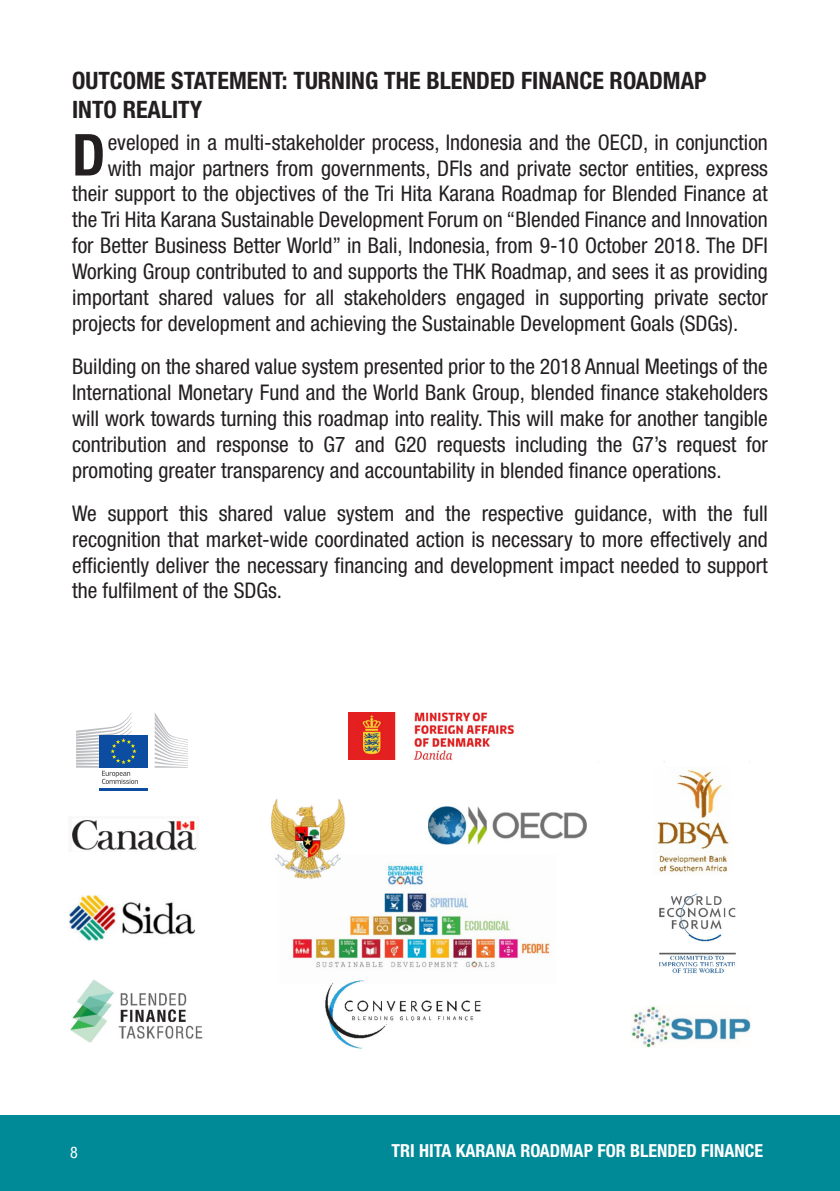
<style>
.page{position:relative;width:840px;height:1191px;background:#fff}
.page>*{position:absolute;margin:0;border:0;box-sizing:border-box;transform-origin:0 0}
.body_copy{font:700 condensed 58px "Helvetica Neue LT Std";color:#231f20}
.lil_heading{font:700 condensed 24px/28.8px "Helvetica Neue LT Std";color:#231f20}
.body_copy-2{font:condensed 21.6px/26px "Helvetica Neue LT Std";color:#231f20;text-align:justify}
.t1{font:700 condensed 18px "Helvetica Neue LT Std";color:#fff}
.t2{font:condensed 16px "Helvetica Neue LT Std";color:#fff}
</style>
<div class="page">
<div style="left:0;top:1115px;width:839px;height:76px;background:#008997"></div>
<img style="left:69px;top:762px;width:682px;height:287px">
<div style="left:99px;top:766px;width:49px;height:22px;background:#fff"></div>
<div style="left:99px;top:735px;width:49px;height:32px;background:#0d4da1"></div>
<hr style="left:99px;top:787px;width:49px;height:3px;background:#0d4da1">
<svg style="left:155px;top:713px;width:32px;height:54px"></svg>
<svg style="left:76px;top:713px;width:62px;height:71px"></svg>
<img style="left:348px;top:712px;width:166px;height:47px">
<p class="lil_heading" style="left:72px;top:66px;width:635px">OUTCOME STATEMENT: TURNING THE BLENDED FINANCE ROADMAP<br>INTO REALITY</p>
<p class="body_copy" style="left:72px;top:120px;width:35px">D</p>
<p class="body_copy-2" style="left:108px;top:129px;width:661px">eveloped in a multi-stakeholder process, Indonesia and the OECD, in conjunction</p>
<p class="body_copy-2" style="left:108px;top:155px;width:661px">with major partners from governments, DFIs and private sector entities, express</p>
<p class="body_copy-2" style="left:72px;top:181px;width:697px">their support to the objectives of the Tri Hita Karana Roadmap for Blended Finance at</p>
<p class="body_copy-2" style="left:72px;top:207px;width:697px">the Tri Hita Karana Sustainable Development Forum on “Blended Finance and Innovation</p>
<p class="body_copy-2" style="left:72px;top:232px;width:697px">for Better Business Better World” in Bali, Indonesia, from 9-10 October 2018. The DFI</p>
<p class="body_copy-2" style="left:72px;top:258px;width:697px">Working Group contributed to and supports the THK Roadmap, and sees it as providing</p>
<p class="body_copy-2" style="left:72px;top:284px;width:697px">important shared values for all stakeholders engaged in supporting private sector</p>
<p class="body_copy-2" style="left:72px;top:310px;width:667px">projects for development and achieving the Sustainable Development Goals (SDGs).</p>
<p class="body_copy-2" style="left:72px;top:353px;width:697px">Building on the shared value system presented prior to the 2018 Annual Meetings of the International Monetary Fund and the World Bank Group, blended finance stakeholders will work towards turning this roadmap into reality. This will make for another tangible contribution and response to G7 and G20 requests including the G7’s request for promoting greater transparency and accountability in blended finance operations.</p>
<p class="body_copy-2" style="left:72px;top:500px;width:697px">We support this shared value system and the respective guidance, with the full recognition that market-wide coordinated action is necessary to more effectively and efficiently deliver the necessary financing and development impact needed to support the fulfilment of the SDGs.</p>
<p class="t2" style="left:70px;top:1142px;width:9px">8</p>
<p class="t1" style="left:391px;top:1139px;width:373px">TRI HITA KARANA ROADMAP FOR BLENDED FINANCE</p>
</div>
